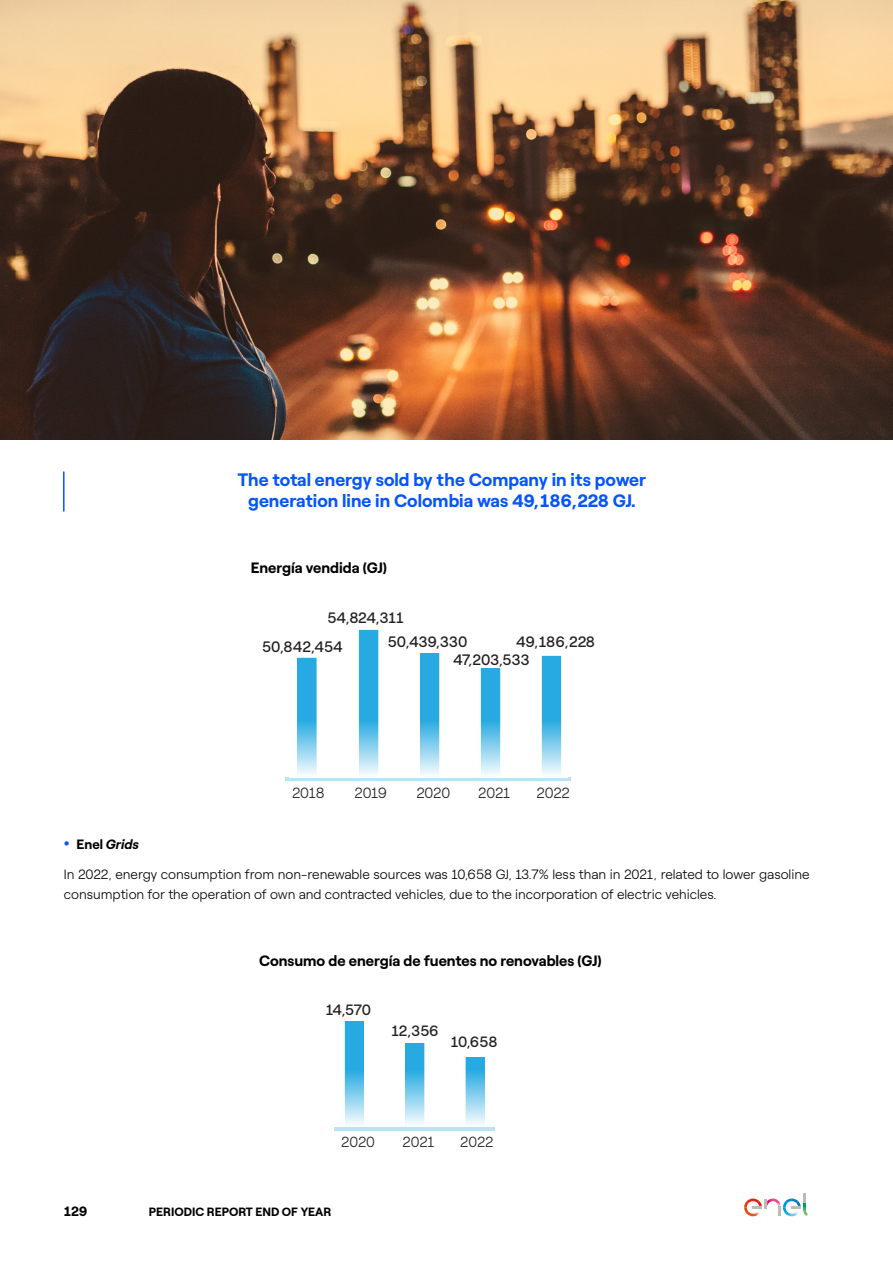
<style>
.page{position:relative;width:893px;height:1263px;background:#fff}
.page>*{position:absolute;margin:0;border:0;box-sizing:border-box;transform-origin:0 0}
.TESTO_highligts_COLORE{font:700 18px/21px "Roobert ENEL";color:#0555fa;text-align:center}
.t1{font:15.15px/29.1px "Roobert ENEL";letter-spacing:-.01em;color:#231f20}
.titulo_graficas{font:700 15px "Roobert ENEL";color:#000}
.t2{font:15px "Roobert ENEL";letter-spacing:-.015em;color:#231f20}
.t3{font:300 14.85px "Roobert ENEL";letter-spacing:-.01em;color:#231f20}
.t4{font:300 14.7px "Roobert ENEL";color:#231f20}
.TESTO_GIUSTIFICATO{font:300 13.5px/19.5px "Roobert ENEL";color:#000}
.t5{font:italic 700 13.5px "Roobert ENEL";color:#000}
.t6{font:700 13.5px "Roobert ENEL";color:#000}
.t7{font:700 12px "Roobert ENEL";color:#000}
.s1{font-weight:400;font-style:normal;font-size:21px;color:#0555fa}
.s2{font-style:normal}
</style>
<div class="page">
<svg style="left:744px;top:1193px;width:64px;height:23px"></svg>
<img style="left:0;top:0;width:893px;height:439px">
<hr style="left:63px;top:472px;width:2px;height:39px;background:#0555fa">
<div style="left:542px;top:656px;width:19px;height:123px;background:#27aae1"></div>
<div style="left:481px;top:669px;width:19px;height:110px;background:#27aae1"></div>
<div style="left:420px;top:654px;width:19px;height:125px;background:#27aae1"></div>
<div style="left:359px;top:630px;width:19px;height:149px;background:#27aae1"></div>
<div style="left:298px;top:658px;width:18px;height:121px;background:#27aae1"></div>
<div style="left:297px;top:658px;width:19px;height:121px;border:1px solid #27aae1"></div>
<svg style="left:286px;top:777px;width:285px;height:4px"></svg>
<svg style="left:297px;top:720px;width:265px;height:57px"></svg>
<div style="left:466px;top:1057px;width:18px;height:72px;background:#27aae1"></div>
<div style="left:406px;top:1043px;width:18px;height:86px;background:#27aae1"></div>
<div style="left:405px;top:1043px;width:19px;height:86px;border:1px solid #27aae1"></div>
<div style="left:345px;top:1021px;width:18px;height:108px;background:#27aae1"></div>
<div style="left:345px;top:1021px;width:19px;height:108px;border:1px solid #27aae1"></div>
<svg style="left:334px;top:1126px;width:160px;height:4px"></svg>
<svg style="left:344px;top:1070px;width:141px;height:56px"></svg>
<p class="TESTO_highligts_COLORE" style="left:238px;top:467px;width:410px">The total energy sold by the Company in its power generation line in Colombia was 49,186,228 GJ.</p>
<p class="titulo_graficas" style="left:251px;top:556px;width:138px">Energía vendida (GJ)</p>
<p class="t1" style="left:262px;top:602px;width:144px;text-indent:65px">54,824,311<br>50,842,454</p>
<p class="t1" style="left:453px;top:631px;width:78px;line-height:18px;text-indent:-66px">50,439,330<br>47,203,533</p>
<p class="t1" style="left:516px;top:626px;width:80px">49,186,228</p>
<p class="t3" style="left:292px;top:781px;width:34px">2018</p>
<p class="t3" style="left:354px;top:781px;width:34px">2019</p>
<p class="t3" style="left:416px;top:781px;width:35px">2020</p>
<p class="t3" style="left:478px;top:781px;width:34px">2021</p>
<p class="t3" style="left:536px;top:781px;width:35px">2022</p>
<p class="t5" style="left:64px;top:834px;width:77px"><span class="s1">•</span> <span class="s2">Enel</span> Grids</p>
<p class="TESTO_GIUSTIFICATO" style="left:64px;top:864px;width:747px">In 2022, energy consumption from non-renewable sources was 10,658 GJ, 13.7% less than in 2021, related to lower gasoline consumption for the operation of own and contracted vehicles, due to the incorporation of electric vehicles.</p>
<p class="titulo_graficas" style="left:259px;top:949px;width:344px">Consumo de energía de fuentes no renovables (GJ)</p>
<p class="t2" style="left:326px;top:999px;width:47px">14,570</p>
<p class="t2" style="left:391px;top:1019px;width:49px">12,356</p>
<p class="t2" style="left:451px;top:1030px;width:48px">10,658</p>
<p class="t4" style="left:341px;top:1131px;width:35px">2020</p>
<p class="t4" style="left:403px;top:1131px;width:33px">2021</p>
<p class="t4" style="left:460px;top:1131px;width:35px">2022</p>
<p class="t6" style="left:64px;top:1201px;width:25px">129</p>
<p class="t7" style="left:149px;top:1203px;width:184px">PERIODIC REPORT END OF YEAR</p>
</div>
